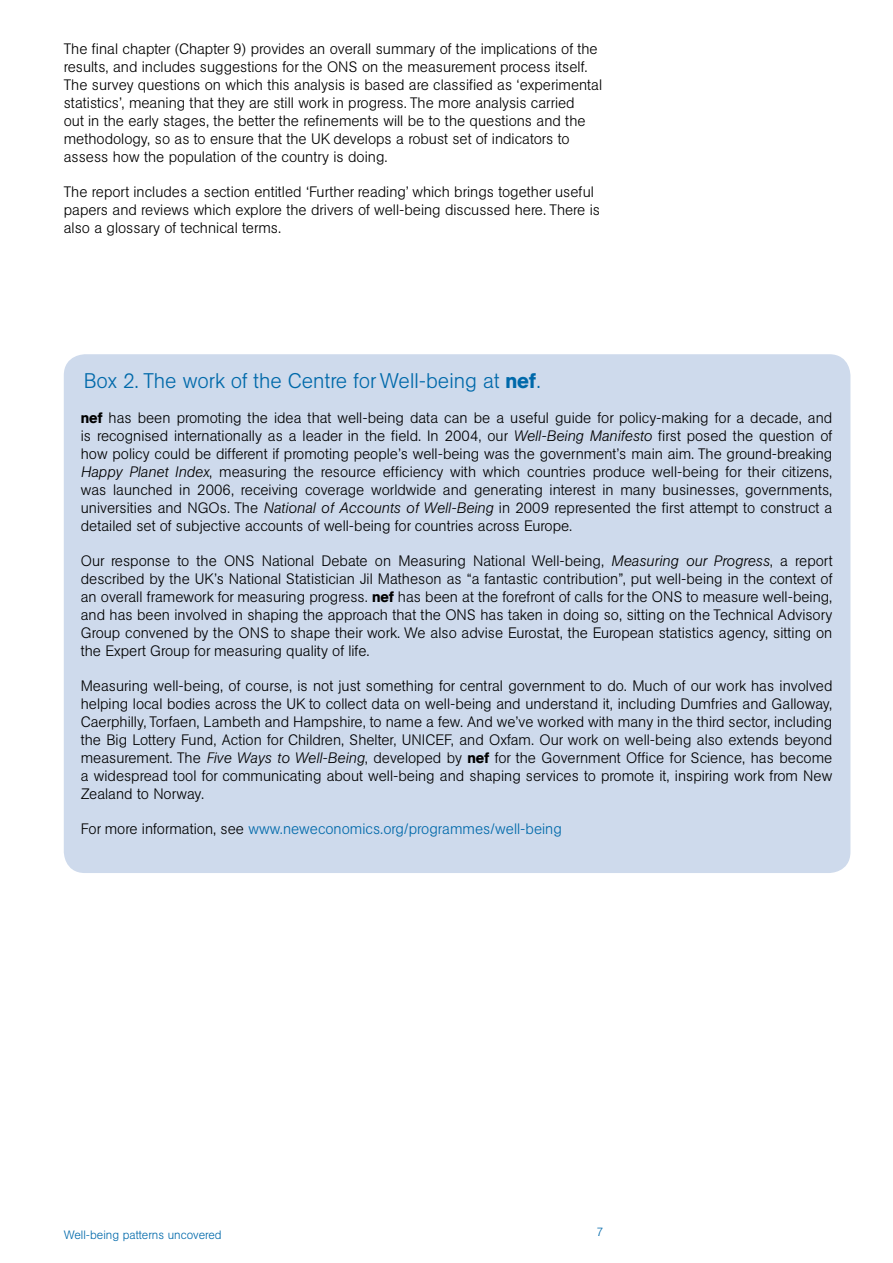
<style>
.page{position:relative;width:893px;height:1263px;background:#fff}
.page>*{position:absolute;margin:0;border:0;box-sizing:border-box;transform-origin:0 0}
.t1{font:300 21px "AG Book BQ";color:#0069aa}
.t2{font:300 15px/18px "AG Book BQ";color:#000;text-align:justify}
.t3{font:300 15px "AG Book BQ";color:#0069aa}
.t4{font:300 12px "AG Book BQ";color:#0069aa}
.s1{font-weight:500}
.s2{font-style:italic}
.s3{color:#000}
</style>
<div class="page">
<div style="left:64px;top:354px;width:786px;height:519px;background:#cedaec;border-radius:21px"></div>
<p class="t2" style="left:64px;top:40px;width:540px;text-align:left">The final chapter (Chapter 9) provides an overall summary of the implications of the results, and includes suggestions for the ONS on the measurement process itself.<br>The survey questions on which this analysis is based are classified as ‘experimental statistics’, meaning that they are still work in progress. The more analysis carried<br>out in the early stages, the better the refinements will be to the questions and the methodology, so as to ensure that the UK develops a robust set of indicators to assess how the population of the country is doing.</p>
<p class="t2" style="left:64px;top:183px;width:538px;text-align:left">The report includes a section entitled ‘Further reading’ which brings together useful papers and reviews which explore the drivers of well-being discussed here. There is also a glossary of technical terms.</p>
<h1 class="t1" style="left:84px;top:368px;width:458px">Box 2. The work of the Centre for Well-being at <span class="s1">nef</span>.</h1>
<p class="t2" style="left:81px;top:409px;width:753px"><span class="s1">nef</span> has been promoting the idea that well-being data can be a useful guide for policy-making for a decade, and is recognised internationally as a leader in the field. In 2004, our <span class="s2">Well-Being Manifesto</span> first posed the question of how policy could be different if promoting people’s well-being was the government’s main aim. The ground-breaking <span class="s2">Happy Planet Index</span>, measuring the resource efficiency with which countries produce well-being for their citizens, was launched in 2006, receiving coverage worldwide and generating interest in many businesses, governments, universities and NGOs. The <span class="s2">National of Accounts of Well-Being</span> in 2009 represented the first attempt to construct a detailed set of subjective accounts of well-being for countries across Europe.</p>
<p class="t2" style="left:81px;top:552px;width:753px">Our response to the ONS National Debate on Measuring National Well-being, <span class="s2">Measuring our Progress</span>, a report described by the UK’s National Statistician Jil Matheson as “a fantastic contribution”, put well-being in the context of an overall framework for measuring progress. <span class="s1">nef</span> has been at the forefront of calls for the ONS to measure well-being, and has been involved in shaping the approach that the ONS has taken in doing so, sitting on the Technical Advisory Group convened by the ONS to shape their work. We also advise Eurostat, the European statistics agency, sitting on the Expert Group for measuring quality of life.</p>
<p class="t2" style="left:81px;top:677px;width:753px">Measuring well-being, of course, is not just something for central government to do. Much of our work has involved helping local bodies across the UK to collect data on well-being and understand it, including Dumfries and Galloway, Caerphilly, Torfaen, Lambeth and Hampshire, to name a few. And we’ve worked with many in the third sector, including the Big Lottery Fund, Action for Children, Shelter, UNICEF, and Oxfam. Our work on well-being also extends beyond measurement. The <span class="s2">Five Ways to Well-Being</span>, developed by <span class="s1">nef</span> for the Government Office for Science, has become a widespread tool for communicating about well-being and shaping services to promote it, inspiring work from New Zealand to Norway.</p>
<p class="t3" style="left:81px;top:820px;width:483px"><span class="s3">For more information, see</span> www.neweconomics.org/programmes/well-being</p>
<p class="t4" style="left:64px;top:1227px;width:159px">Well-being patterns uncovered</p>
<p class="t4" style="left:596px;top:1224px;width:8px">7</p>
</div>
